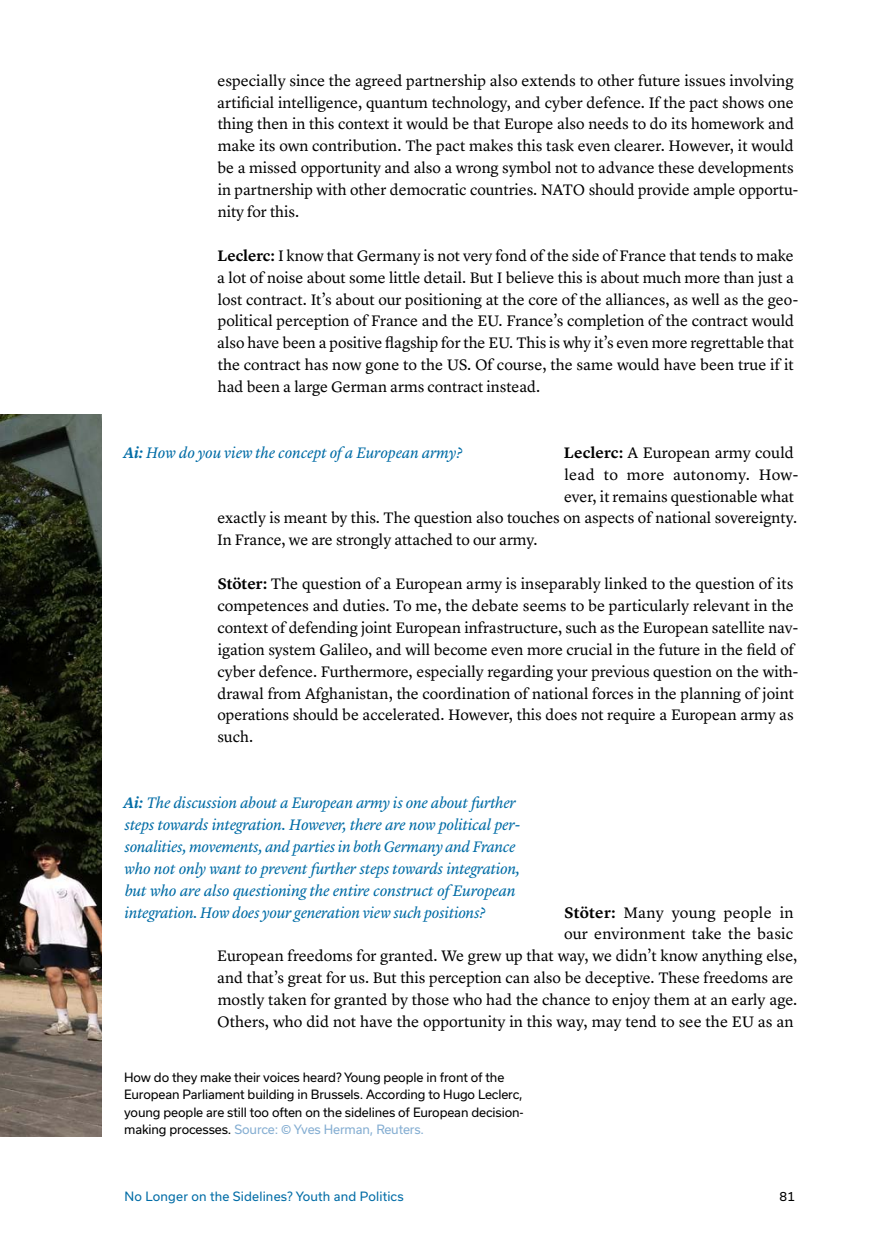
<style>
.page{position:relative;width:869px;height:1246px;background:#fff}
.page>*{position:absolute;margin:0;border:0;box-sizing:border-box;transform-origin:0 0}
.t1{font:15.75px/21.9px "Lyon Text";color:#000}
.t2{font:italic 15.75px/21.9px "Lyon Text";letter-spacing:-.015em;color:#006ca6}
.t3{font:15.75px "Lyon Text";letter-spacing:.02em;color:#000}
.t4{font:12.25px/17.5px "Usual";letter-spacing:-.01em;color:#000}
.t5{font:12.25px "Usual";letter-spacing:.015em;color:#006ca6}
.s1{font-weight:600}
.s2{color:#85aed2}
</style>
<div class="page">
<img style="left:0;top:414px;width:101px;height:722px">
<p class="t1" style="left:217px;top:68px;width:582px">especially since the agreed partnership also extends to other future issues involving artificial intelligence, quantum technology, and cyber defence. If the pact shows one thing then in this context it would be that Europe also needs to do its homework and make its own contribution. The pact makes this task even clearer. However, it would be a missed opportunity and also a wrong symbol not to advance these developments in partnership with other democratic countries. NATO should provide ample opportu&shy;nity for this.</p>
<p class="t1" style="left:217px;top:243px;width:582px"><span class="s1">Leclerc:</span> I know that Germany is not very fond of the side of France that tends to make a lot of noise about some little detail. But I believe this is about much more than just a lost contract. It’s about our positioning at the core of the alliances, as well as the geo&shy;political perception of France and the EU. France’s completion of the contract would also have been a positive flagship for the EU. This is why it’s even more regrettable that the contract has now gone to the US. Of course, the same would have been true if it had been a large German arms contract instead.</p>
<p class="t2" style="left:123px;top:440px;width:340px"><span class="s1">Ai:</span> How do you view the concept of a European army?</p>
<p class="t1" style="left:563px;top:440px;width:231px"><span class="s1">Leclerc:</span> A European army could</p>
<p class="t3" style="left:564px;top:462px;width:235px">lead to more autonomy. How-</p>
<p class="t1" style="left:563px;top:484px;width:231px">ever, it remains questionable what</p>
<p class="t1" style="left:217px;top:506px;width:581px">exactly is meant by this. The question also touches on aspects of national sovereignty.</p>
<p class="t1" style="left:217px;top:528px;width:322px">In France, we are strongly attached to our army.</p>
<p class="t1" style="left:217px;top:571px;width:582px"><span class="s1">Stöter:</span> The question of a European army is inseparably linked to the question of its competences and duties. To me, the debate seems to be particularly relevant in the context of defending joint European infrastructure, such as the European satellite nav&shy;igation system Galileo, and will become even more crucial in the future in the field of cyber defence. Furthermore, especially regarding your previous question on the with&shy;drawal from Afghanistan, the coordination of national forces in the planning of joint operations should be accelerated. However, this does not require a European army as such.</p>
<p class="t2" style="left:123px;top:790px;width:398px"><span class="s1">Ai:</span> The discussion about a European army is one about further steps towards integration. However, there are now political per&shy;sonalities, movements, and parties in both Germany and France who not only want to prevent further steps towards integration, but who are also questioning the entire construct of European integration. How does your generation view such positions?</p>
<p class="t1" style="left:217px;top:899px;width:581px;text-align:right"><span class="s1">Stöter:</span> Many young people in<br>our environment take the basic<br>European freedoms for granted. We grew up that way, we didn’t know anything else, and that’s great for us. But this perception can also be deceptive. These freedoms are mostly taken for granted by those who had the chance to enjoy them at an early age.<br>Others, who did not have the opportunity in this way, may tend to see the EU as an</p>
<p class="t4" style="left:124px;top:1068px;width:401px">How do they make their voices heard? Young people in front of the European Parliament building in Brussels. According to Hugo Leclerc, young people are still too often on the sidelines of European decision&shy;making processes. <span class="s2">Source: © Yves Herman, Reuters.</span></p>
<p class="t5" style="left:125px;top:1188px;width:280px">No Longer on the Sidelines? Youth and Politics</p>
<p class="t4" style="left:779px;top:1186px;width:17px">81</p>
</div>
